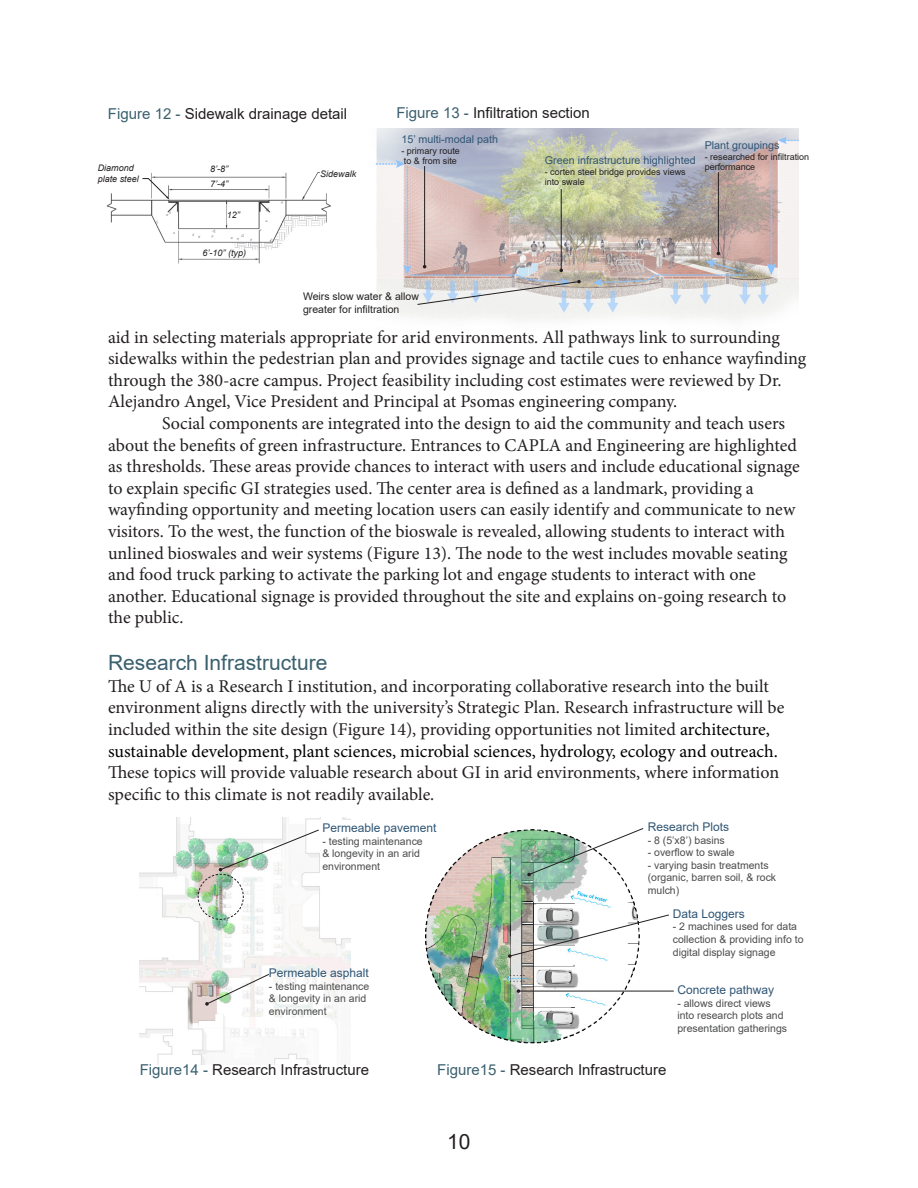
<style>
.page{position:relative;width:918px;height:1188px;background:#fff}
.page>*{position:absolute;margin:0;border:0;box-sizing:border-box;transform-origin:0 0}
.t1{font:21px "Arial";color:#3a606e}
.t2{font:21px "Arial";color:#231f20}
.t3{font:18px/21.6px "Minion Pro";color:#231f20}
.t4{font:15px "Arial";color:#231f20}
.t5{font:12px "Arial";color:#2f5575}
.t6{font:10.8px "Arial";color:#2f5575}
.t7{font:10.5px/12.6px "Arial";color:#4b4c4d}
.t8{font:10.5px/12.6px "Arial";color:#231f20}
.t9{font:9px/10.8px "Arial";color:#231f20}
.t10{font:italic 9px "Arial";color:#231f20}
.s1{color:#3a606e}
.s2{color:#000}
</style>
<div class="page">
<img style="left:376px;top:129px;width:422px;height:192px">
<img style="left:106px;top:172px;width:225px;height:92px">
<div style="left:320px;top:170px;width:38px;height:13px;background:#fff"></div>
<hr style="left:424px;top:166px;width:1px;height:101px;background:#231f20">
<hr style="left:561px;top:189px;width:1px;height:81px;background:#231f20">
<svg style="left:417px;top:280px;width:164px;height:25px"></svg>
<hr style="left:718px;top:172px;width:1px;height:82px;background:#231f20">
<svg style="left:143px;top:178px;width:27px;height:22px"></svg>
<img style="left:140px;top:818px;width:211px;height:246px">
<img style="left:426px;top:829px;width:214px;height:215px">
<svg style="left:205px;top:974px;width:65px;height:32px"></svg>
<svg style="left:527px;top:828px;width:117px;height:49px"></svg>
<hr style="left:518px;top:991px;width:156px;height:1px;background:#231f20">
<svg style="left:508px;top:914px;width:161px;height:44px"></svg>
<img style="left:197px;top:829px;width:122px;height:91px">
<p class="t4" style="left:108px;top:103px;width:241px"><span class="s1">Figure 12 -</span> Sidewalk drainage detail</p>
<p class="t4" style="left:396px;top:102px;width:195px"><span class="s1">Figure 13 -</span> Infiltration section</p>
<p class="t6" style="left:401px;top:132px;width:98px">15’ multi-modal path</p>
<p class="t9" style="left:401px;top:145px;width:60px">- primary route to &amp; from site</p>
<p class="t6" style="left:545px;top:153px;width:152px">Green infrastructure highlighted</p>
<p class="t9" style="left:545px;top:166px;width:143px">- corten steel bridge provides views into swale</p>
<p class="t6" style="left:705px;top:137px;width:76px">Plant groupings</p>
<p class="t9" style="left:705px;top:151px;width:106px">- researched for infiltration</p>
<p class="t10" style="left:98px;top:162px;width:38px">Diamond</p>
<p class="t9" style="left:705px;top:162px;width:52px">performance</p>
<p class="t10" style="left:98px;top:173px;width:43px">plate steel</p>
<p class="t10" style="left:210px;top:163px;width:19px">8’-8”</p>
<p class="t10" style="left:320px;top:168px;width:38px">Sidewalk</p>
<p class="t10" style="left:210px;top:178px;width:19px">7’-4”</p>
<p class="t10" style="left:227px;top:209px;width:15px">12”</p>
<p class="t10" style="left:203px;top:247px;width:45px">6’-10” (typ)</p>
<p class="t8" style="left:303px;top:290px;width:117px">Weirs slow water &amp; allow greater for infiltration</p>
<p class="t3" style="left:108px;top:326px;width:700px">aid in selecting materials appropriate for arid environments. All pathways link to surrounding sidewalks within the pedestrian plan and provides signage and tactile cues to enhance wayfinding through the 380-acre campus. Project feasibility including cost estimates were reviewed by Dr.<br>Alejandro Angel, Vice President and Principal at Psomas engineering company.</p>
<p class="t3" style="left:108px;top:413px;width:693px;text-indent:54px">Social components are integrated into the design to aid the community and teach users about the benefits of green infrastructure. Entrances to CAPLA and Engineering are highlighted as thresholds. These areas provide chances to interact with users and include educational signage to explain specific GI strategies used. The center area is defined as a landmark, providing a wayfinding opportunity and meeting location users can easily identify and communicate to new visitors. To the west, the function of the bioswale is revealed, allowing students to interact with unlined bioswales and weir systems (Figure 13). The node to the west includes movable seating and food truck parking to activate the parking lot and engage students to interact with one another. Educational signage is provided throughout the site and explains on-going research to the public.</p>
<p class="t1" style="left:108px;top:648px;width:221px">Research Infrastructure</p>
<p class="t3" style="left:108px;top:675px;width:678px">The U of A is a Research I institution, and incorporating collaborative research into the built environment aligns directly with the university’s Strategic Plan. Research infrastructure will be included within the site design (Figure 14), providing opportunities not limited <span class="s2">architecture, sustainable development, plant sciences, microbial sciences, hydrology, ecology and outreach.</span></p>
<p class="t3" style="left:108px;top:762px;width:673px">These topics will provide valuable research about GI in arid environments, where information specific to this climate is not readily available.</p>
<p class="t5" style="left:322px;top:820px;width:116px">Permeable pavement</p>
<p class="t7" style="left:322px;top:835px;width:102px">- testing maintenance &amp; longevity in an arid environment</p>
<p class="t5" style="left:269px;top:964px;width:102px">Permeable asphalt</p>
<p class="t7" style="left:269px;top:980px;width:102px">- testing maintenance &amp; longevity in an arid environment</p>
<p class="t5" style="left:648px;top:819px;width:83px">Research Plots</p>
<p class="t7" style="left:648px;top:834px;width:79px">- 8 (5’x8’) basins</p>
<p class="t7" style="left:648px;top:846px;width:88px">- overflow to swale</p>
<p class="t7" style="left:648px;top:859px;width:130px">- varying basin treatments (organic, barren soil, &amp; rock mulch)</p>
<p class="t5" style="left:673px;top:905px;width:74px">Data Loggers</p>
<p class="t7" style="left:673px;top:920px;width:132px">- 2 machines used for data collection &amp; providing info to digital display signage</p>
<p class="t5" style="left:677px;top:982px;width:98px">Concrete pathway</p>
<p class="t7" style="left:677px;top:997px;width:111px">- allows direct views into research plots and presentation gatherings</p>
<p class="t4" style="left:140px;top:1060px;width:231px"><span class="s1">Figure14 -</span> Research Infrastructure</p>
<p class="t4" style="left:437px;top:1060px;width:231px"><span class="s1">Figure15 -</span> Research Infrastructure</p>
<p class="t2" style="left:447px;top:1127px;width:25px">10</p>
</div>
